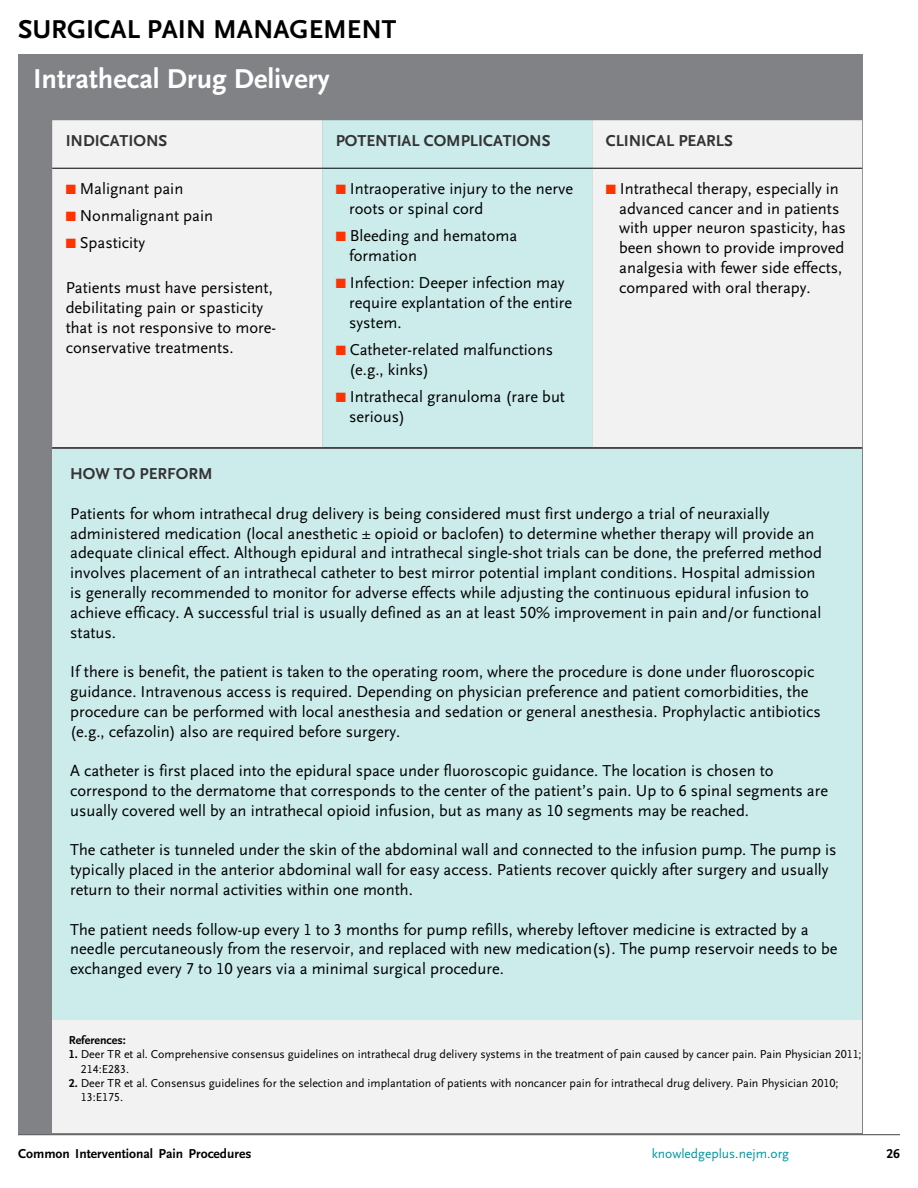
<style>
.page{position:relative;width:918px;height:1188px;background:#fff}
.page>*{position:absolute;margin:0;border:0;box-sizing:border-box;transform-origin:0 0}
.TOC_White_heading{font:700 28.5px "OTNEJM Scala Sans LF";color:#fff}
.Heading{font:700 27px "OTNEJM Scala Sans LF";color:#000}
.Body{font:16.5px/19.8px "OTNEJM Scala Sans LF";color:#000}
.Heading-2{font:700 16.5px "OTNEJM Scala Sans LF";color:#333}
.Table_headings{font:700 16.5px "OTNEJM Scala Sans LF";color:#333}
.t1{font:700 13.5px "OTNEJM Scala Sans LF";color:#000}
.t2{font:13.5px "OTNEJM Scala Sans LF";color:#0097a0}
.t3{font:12px/14.4px "OTNEJM Scala Sans LF";color:#000}
.Footnote{font:700 12px "OTNEJM Scala Sans LF";color:#000}
.s1{color:#f30}
.s2{font-weight:700}
</style>
<div class="page">
<hr style="left:18px;top:1134px;width:882px;height:1px;background:#414042">
<div style="left:18px;top:54px;width:844px;height:1079px;background:#808285"></div>
<div style="left:52px;top:120px;width:810px;height:327px;background:#f2f2f2"></div>
<div style="left:322px;top:120px;width:270px;height:327px;background:#ccebeb"></div>
<hr style="left:52px;top:168px;width:270px;height:1px;background:#000">
<hr style="left:322px;top:168px;width:270px;height:1px;background:#000">
<hr style="left:592px;top:168px;width:270px;height:1px;background:#000">
<hr style="left:52px;top:447px;width:270px;height:1px;background:#000">
<hr style="left:322px;top:447px;width:270px;height:1px;background:#000">
<hr style="left:592px;top:447px;width:270px;height:1px;background:#000">
<div style="left:52px;top:449px;width:810px;height:572px;background:#ccebeb"></div>
<div style="left:52px;top:1021px;width:810px;height:112px;background:#f2f2f2"></div>
<p class="Heading" style="left:18px;top:14px;width:380px">SURGICAL PAIN MANAGEMENT</p>
<p class="TOC_White_heading" style="left:33px;top:64px;width:298px">Intrathecal Drug Delivery</p>
<p class="Heading-2" style="left:66px;top:132px;width:103px">INDICATIONS</p>
<p class="Heading-2" style="left:336px;top:132px;width:216px">POTENTIAL COMPLICATIONS</p>
<p class="Heading-2" style="left:606px;top:132px;width:129px">CLINICAL PEARLS</p>
<p class="Body" style="left:66px;top:179px;width:119px"><span class="s1">■</span> Malignant pain</p>
<p class="Body" style="left:66px;top:206px;width:149px"><span class="s1">■</span> Nonmalignant pain</p>
<p class="Body" style="left:66px;top:233px;width:81px"><span class="s1">■</span> Spasticity</p>
<p class="Body" style="left:66px;top:278px;width:212px">Patients must have persistent, debilitating pain or spasticity that is not responsive to more&shy;conservative treatments.</p>
<p class="Body" style="left:349px;top:179px;width:225px;text-indent:-14px"><span class="s1">■</span> Intraoperative injury to the nerve roots or spinal cord</p>
<p class="Body" style="left:349px;top:226px;width:170px;text-indent:-14px"><span class="s1">■</span> Bleeding and hematoma formation</p>
<p class="Body" style="left:349px;top:273px;width:225px;text-indent:-14px"><span class="s1">■</span> Infection: Deeper infection may require explantation of the entire system.</p>
<p class="Body" style="left:349px;top:340px;width:205px;text-indent:-14px"><span class="s1">■</span> Catheter-related malfunctions (e.g., kinks)</p>
<p class="Body" style="left:349px;top:387px;width:217px;text-indent:-14px"><span class="s1">■</span> Intrathecal granuloma (rare but serious)</p>
<p class="Body" style="left:619px;top:179px;width:228px;text-indent:-14px"><span class="s1">■</span> Intrathecal therapy, especially in advanced cancer and in patients with upper neuron spasticity, has been shown to provide improved analgesia with fewer side effects, compared with oral therapy.</p>
<p class="Table_headings" style="left:70px;top:465px;width:144px">HOW TO PERFORM</p>
<p class="Body" style="left:70px;top:504px;width:753px">Patients for whom intrathecal drug delivery is being considered must first undergo a trial of neuraxially administered medication (local anesthetic ± opioid or baclofen) to determine whether therapy will provide an adequate clinical effect. Although epidural and intrathecal single-shot trials can be done, the preferred method involves placement of an intrathecal catheter to best mirror potential implant conditions. Hospital admission is generally recommended to monitor for adverse effects while adjusting the continuous epidural infusion to achieve efficacy. A successful trial is usually defined as an at least 50% improvement in pain and/or functional status.</p>
<p class="Body" style="left:70px;top:662px;width:752px">If there is benefit, the patient is taken to the operating room, where the procedure is done under fluoroscopic guidance. Intravenous access is required. Depending on physician preference and patient comorbidities, the procedure can be performed with local anesthesia and sedation or general anesthesia. Prophylactic antibiotics (e.g., cefazolin) also are required before surgery.</p>
<p class="Body" style="left:70px;top:761px;width:759px">A catheter is first placed into the epidural space under fluoroscopic guidance. The location is chosen to correspond to the dermatome that corresponds to the center of the patient’s pain. Up to 6 spinal segments are usually covered well by an intrathecal opioid infusion, but as many as 10 segments may be reached.</p>
<p class="Body" style="left:70px;top:841px;width:768px">The catheter is tunneled under the skin of the abdominal wall and connected to the infusion pump. The pump is typically placed in the anterior abdominal wall for easy access. Patients recover quickly after surgery and usually return to their normal activities within one month.</p>
<p class="Body" style="left:70px;top:920px;width:769px">The patient needs follow-up every 1 to 3 months for pump refills, whereby leftover medicine is extracted by a needle percutaneously from the reservoir, and replaced with new medication(s). The pump reservoir needs to be exchanged every 7 to 10 years via a minimal surgical procedure.</p>
<p class="Footnote" style="left:69px;top:1033px;width:59px">References:</p>
<p class="t3" style="left:81px;top:1047px;width:782px;text-indent:-12px"><span class="s2">1.</span> Deer TR et al. Comprehensive consensus guidelines on intrathecal drug delivery systems in the treatment of pain caused by cancer pain. Pain Physician 2011;<br>214:E283.</p>
<p class="t3" style="left:81px;top:1076px;width:759px;text-indent:-12px"><span class="s2">2.</span> Deer TR et al. Consensus guidelines for the selection and implantation of patients with noncancer pain for intrathecal drug delivery. Pain Physician 2010;<br>13:E175.</p>
<p class="t1" style="left:18px;top:1146px;width:235px">Common Interventional Pain Procedures</p>
<p class="t2" style="left:652px;top:1146px;width:139px">knowledgeplus.nejm.org</p>
<p class="t1" style="left:887px;top:1146px;width:15px">26</p>
</div>
